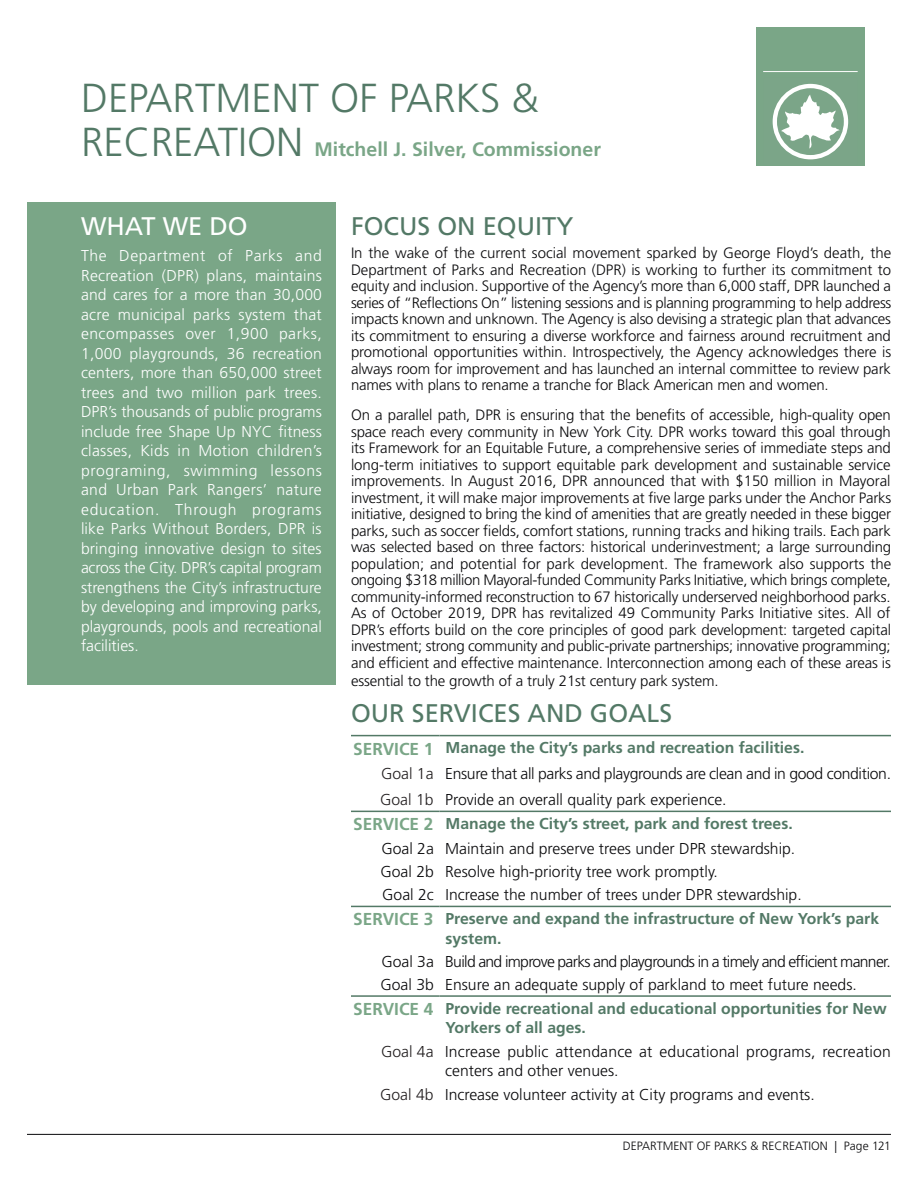
<style>
.page{position:relative;width:918px;height:1188px;background:#fff}
.page>*{position:absolute;margin:0;border:0;box-sizing:border-box;transform-origin:0 0}
.t1{font:300 40.5px "Frutiger LT Std";color:#537966}
.Headings{font:25.5px "Frutiger LT Std";color:#537966}
.Heading__What_We_Do{font:25.5px "Frutiger LT Std";color:#fff}
.t2{font:700 19.5px "Frutiger LT Std";color:#7aa687}
.Service_Title__1st_p{font:700 17.25px "Frutiger LT Std";color:#7aa687}
.Paragraph_Text__What{font:300 15.75px/19.5px "Frutiger LT Std";color:#fff;text-align:justify}
.Paragraph_Text{font:300 15.75px/19.5px "Frutiger LT Std";color:#09090b}
.Service_Text{font:700 15.75px "Frutiger LT Std";color:#537966}
.Paragraph_Text-2{font:300 15.75px "Frutiger LT Std";letter-spacing:-.045em;color:#09090b}
.Paragraph_Text-3{font:300 15.75px "Frutiger LT Std";letter-spacing:-.02em;color:#09090b}
.Goal_Text{font:300 15.75px "Frutiger LT Std";color:#09090b}
.Goal_Title__1st_pg{font:300 15.75px "Frutiger LT Std";color:#231f20}
.Paragraph_Text-4{font:300 15px/16.5px "Frutiger LT Std";letter-spacing:-.01em;color:#09090b;text-align:justify}
.t3{font:300 12px "Frutiger LT Std";color:#09090b}
.s1{font-weight:300;font-size:40.5px;color:#537966}
</style>
<div class="page">
<hr style="left:27px;top:1134px;width:864px;height:1px;background:#09090b">
<div style="left:756px;top:27px;width:108px;height:139px;background:#7aa687"></div>
<svg style="left:773px;top:84px;width:75px;height:75px"></svg>
<hr style="left:763px;top:71px;width:95px;height:1px;background:#fff">
<div style="left:27px;top:202px;width:309px;height:483px;background:#7aa687"></div>
<hr style="left:440px;top:906px;width:451px;height:1px;background:#537966">
<hr style="left:351px;top:811px;width:89px;height:1px;background:#537966">
<hr style="left:351px;top:906px;width:89px;height:1px;background:#537966">
<hr style="left:440px;top:811px;width:451px;height:1px;background:#537966">
<hr style="left:440px;top:995px;width:451px;height:2px;background:#537966">
<hr style="left:351px;top:995px;width:89px;height:2px;background:#537966">
<hr style="left:351px;top:735px;width:89px;height:1px;background:#537966">
<hr style="left:440px;top:735px;width:451px;height:1px;background:#537966">
<h1 class="t1" style="left:81px;top:75px;width:459px">DEPARTMENT OF PARKS &amp;</h1>
<h3 class="t2" style="left:81px;top:137px;width:521px"><span class="s1">RECREATION</span> Mitchell J. Silver, Commissioner</h3>
<p class="Heading__What_We_Do" style="left:81px;top:211px;width:168px">WHAT WE DO</p>
<p class="Paragraph_Text__What" style="left:81px;top:246px;width:243px">The Department of Parks and Recreation (DPR) plans, maintains and cares for a more than 30,000 acre municipal parks system that encompasses over 1,900 parks, 1,000 playgrounds, 36 recreation centers, more than 650,000 street trees and two million park trees.<br>DPR’s thousands of public programs include free Shape Up NYC fitness classes, Kids in Motion children’s programing, swimming lessons and Urban Park Rangers’ nature education. Through programs like Parks Without Borders, DPR is bringing innovative design to sites across the City. DPR’s capital program strengthens the City’s infrastructure by developing and improving parks, playgrounds, pools and recreational facilities.</p>
<p class="Headings" style="left:351px;top:211px;width:224px">FOCUS ON EQUITY</p>
<p class="Paragraph_Text-4" style="left:351px;top:245px;width:542px">In the wake of the current social movement sparked by George Floyd’s death, the Department of Parks and Recreation (DPR) is working to further its commitment to equity and inclusion. Supportive of the Agency’s more than 6,000 staff, DPR launched a series of “Reflections On” listening sessions and is planning programming to help address impacts known and unknown. The Agency is also devising a strategic plan that advances its commitment to ensuring a diverse workforce and fairness around recruitment and promotional opportunities within. Introspectively, the Agency acknowledges there is always room for improvement and has launched an internal committee to review park names with plans to rename a tranche for Black American men and women.</p>
<p class="Paragraph_Text-4" style="left:351px;top:407px;width:542px">On a parallel path, DPR is ensuring that the benefits of accessible, high-quality open space reach every community in New York City. DPR works toward this goal through its Framework for an Equitable Future, a comprehensive series of immediate steps and long-term initiatives to support equitable park development and sustainable service improvements. In August 2016, DPR announced that with $150 million in Mayoral investment, it will make major improvements at five large parks under the Anchor Parks initiative, designed to bring the kind of amenities that are greatly needed in these bigger parks, such as soccer fields, comfort stations, running tracks and hiking trails. Each park was selected based on three factors: historical underinvestment; a large surrounding population; and potential for park development. The framework also supports the ongoing $318 million Mayoral-funded Community Parks Initiative, which brings complete, community-informed reconstruction to 67 historically underserved neighborhood parks.<br>As of October 2019, DPR has revitalized 49 Community Parks Initiative sites. All of DPR’s efforts build on the core principles of good park development: targeted capital investment; strong community and public-private partnerships; innovative programming; and efficient and effective maintenance. Interconnection among each of these areas is</p>
<p class="Paragraph_Text-4" style="left:351px;top:673px;width:369px">essential to the growth of a truly 21st century park system.</p>
<p class="Headings" style="left:351px;top:698px;width:323px">OUR SERVICES AND GOALS</p>
<p class="Service_Title__1st_p" style="left:353px;top:738px;width:82px">SERVICE 1</p>
<p class="Service_Text" style="left:446px;top:739px;width:360px">Manage the City’s parks and recreation facilities.</p>
<p class="Goal_Title__1st_pg" style="left:381px;top:765px;width:54px">Goal 1a</p>
<p class="Paragraph_Text-3" style="left:445px;top:764px;width:447px">Ensure that all parks and playgrounds are clean and in good condition.</p>
<p class="Goal_Title__1st_pg" style="left:380px;top:791px;width:55px">Goal 1b</p>
<p class="Paragraph_Text" style="left:445px;top:790px;width:283px">Provide an overall quality park experience.</p>
<p class="Service_Title__1st_p" style="left:353px;top:814px;width:82px">SERVICE 2</p>
<p class="Service_Text" style="left:446px;top:814px;width:349px">Manage the City’s street, park and forest trees.</p>
<p class="Goal_Text" style="left:381px;top:839px;width:54px">Goal 2a</p>
<p class="Paragraph_Text" style="left:445px;top:839px;width:352px">Maintain and preserve trees under DPR stewardship.</p>
<p class="Goal_Text" style="left:380px;top:863px;width:55px">Goal 2b</p>
<p class="Paragraph_Text" style="left:445px;top:862px;width:274px">Resolve high-priority tree work promptly.</p>
<p class="Goal_Text" style="left:382px;top:886px;width:53px">Goal 2c</p>
<p class="Paragraph_Text" style="left:446px;top:885px;width:358px">Increase the number of trees under DPR stewardship.</p>
<p class="Service_Title__1st_p" style="left:353px;top:909px;width:82px">SERVICE 3</p>
<p class="Service_Text" style="left:446px;top:910px;width:435px">Preserve and expand the infrastructure of New York’s park</p>
<p class="Service_Text" style="left:446px;top:929px;width:58px">system.</p>
<p class="Goal_Text" style="left:381px;top:953px;width:54px">Goal 3a</p>
<p class="Paragraph_Text-2" style="left:445px;top:953px;width:447px">Build and improve parks and playgrounds in a timely and efficient manner.</p>
<p class="Goal_Text" style="left:380px;top:976px;width:55px">Goal 3b</p>
<p class="Paragraph_Text" style="left:445px;top:975px;width:413px">Ensure an adequate supply of parkland to meet future needs.</p>
<p class="Service_Title__1st_p" style="left:353px;top:999px;width:82px">SERVICE 4</p>
<p class="Service_Text" style="left:446px;top:999px;width:443px">Provide recreational and educational opportunities for New</p>
<p class="Service_Text" style="left:446px;top:1019px;width:142px">Yorkers of all ages.</p>
<p class="Goal_Title__1st_pg" style="left:381px;top:1043px;width:54px">Goal 4a</p>
<p class="Paragraph_Text" style="left:445px;top:1042px;width:447px">Increase public attendance at educational programs, recreation centers and other venues.</p>
<p class="Goal_Title__1st_pg" style="left:380px;top:1086px;width:55px">Goal 4b</p>
<p class="Paragraph_Text" style="left:445px;top:1085px;width:371px">Increase volunteer activity at City programs and events.</p>
<p class="t3" style="left:623px;top:1139px;width:270px">DEPARTMENT OF PARKS &amp; RECREATION | Page 121</p>
</div>
